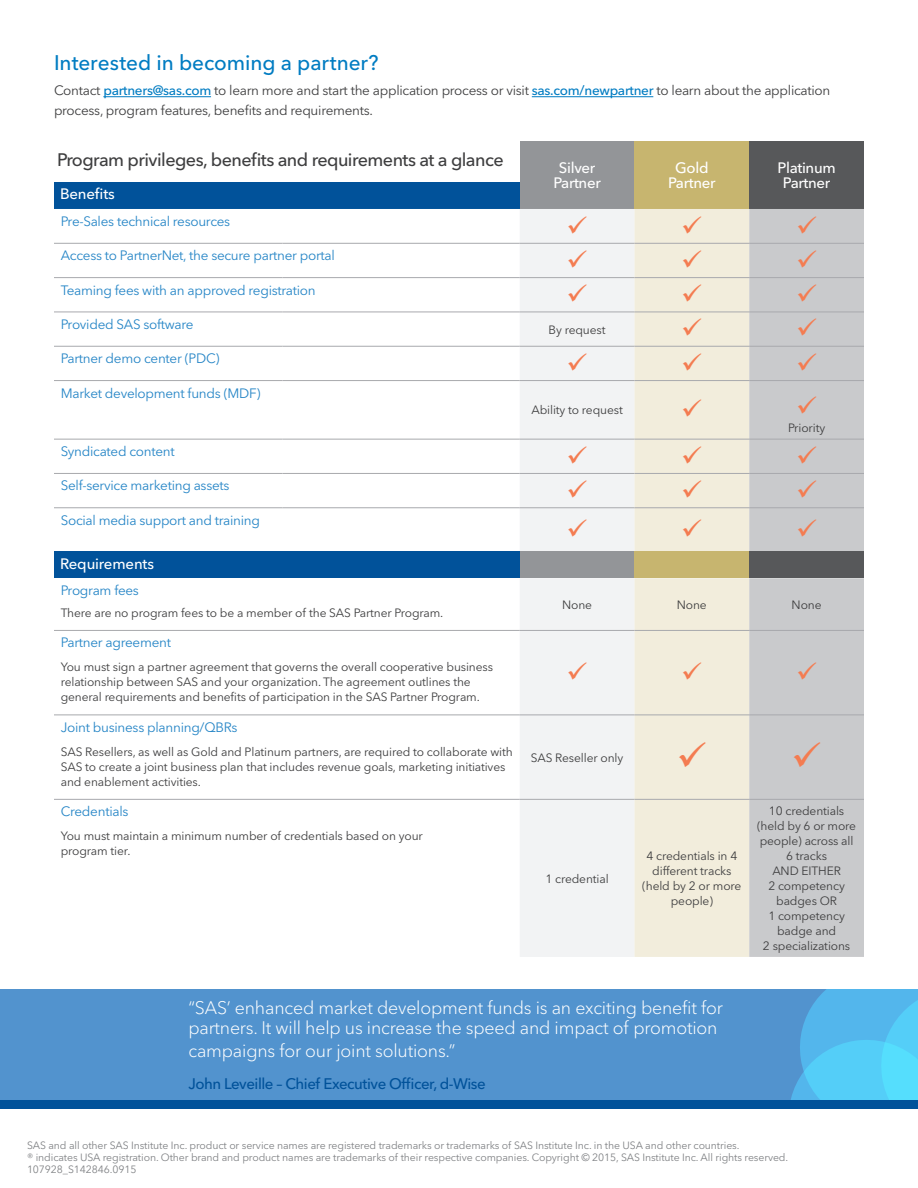
<style>
.page{position:relative;width:918px;height:1188px;background:#fff}
.page>*{position:absolute;margin:0;border:0;box-sizing:border-box;transform-origin:0 0}
.Heading_2{font:500 21px "Avenir Next W1 G";letter-spacing:-.005em;color:#007cc2}
.Callout_-_Gray_Box{font:300 18px/20.1px "Avenir Next W1 G";letter-spacing:-.01em;color:#fff}
.Table_Heading{font:500 18px "Avenir Next W1 G";letter-spacing:-.03em;color:#3e3e3f}
.Callout-Gray_Box-Aut{font:500 15.15px "Avenir Next W1 G";letter-spacing:-.03em;color:#01529a}
.Body{font:500 15px/15px "Avenir Next W1 G";letter-spacing:-.02em;color:#fff;text-align:center}
.Table_Heading-2{font:500 15px "Avenir Next W1 G";letter-spacing:-.01em;color:#fff}
.Table_Subhead{font:13.5px "Avenir Next W1 G";letter-spacing:-.02em;color:#2585c6}
.Body-2{font:13.5px/19.5px "Avenir Next W1 G";letter-spacing:-.02em;color:#3e3e3f}
.Table_Body_Copy{font:12px/15px "Avenir Next W1 G";letter-spacing:-.01em;color:#3e3e3f}
.Legal{font:10.5px/12px "Avenir Next W1 G";letter-spacing:-.01em;color:#808285}
.s1{font-weight:500;color:#007cc2}
</style>
<div class="page">
<div style="left:520px;top:141px;width:114px;height:68px;background:#939598"></div>
<div style="left:634px;top:141px;width:115px;height:68px;background:#c7b56f"></div>
<div style="left:749px;top:141px;width:115px;height:68px;background:#57585a"></div>
<div style="left:54px;top:182px;width:466px;height:27px;background:#01529a"></div>
<svg style="left:54px;top:242px;width:466px;height:266px"></svg>
<hr style="left:54px;top:243px;width:229px;height:1px;background:#a8a9ad">
<hr style="left:283px;top:243px;width:237px;height:1px;background:#a8a9ad">
<hr style="left:54px;top:277px;width:229px;height:1px;background:#a8a9ad">
<hr style="left:283px;top:277px;width:237px;height:1px;background:#a8a9ad">
<hr style="left:54px;top:312px;width:229px;height:1px;background:#a8a9ad">
<hr style="left:283px;top:312px;width:237px;height:1px;background:#a8a9ad">
<hr style="left:54px;top:346px;width:229px;height:1px;background:#a8a9ad">
<hr style="left:283px;top:346px;width:237px;height:1px;background:#a8a9ad">
<hr style="left:54px;top:380px;width:229px;height:1px;background:#a8a9ad">
<hr style="left:283px;top:380px;width:237px;height:1px;background:#a8a9ad">
<hr style="left:54px;top:439px;width:229px;height:1px;background:#a8a9ad">
<hr style="left:283px;top:439px;width:237px;height:1px;background:#a8a9ad">
<hr style="left:54px;top:473px;width:229px;height:1px;background:#a8a9ad">
<hr style="left:283px;top:473px;width:237px;height:1px;background:#a8a9ad">
<hr style="left:54px;top:508px;width:229px;height:1px;background:#a8a9ad">
<hr style="left:283px;top:508px;width:237px;height:1px;background:#a8a9ad">
<div style="left:54px;top:551px;width:466px;height:27px;background:#01529a"></div>
<div style="left:520px;top:551px;width:114px;height:27px;background:#939598"></div>
<div style="left:634px;top:551px;width:115px;height:27px;background:#c7b56f"></div>
<div style="left:749px;top:551px;width:115px;height:27px;background:#57585a"></div>
<svg style="left:54px;top:714px;width:466px;height:85px"></svg>
<hr style="left:54px;top:630px;width:466px;height:1px;background:#a8a9ad">
<hr style="left:54px;top:715px;width:466px;height:1px;background:#a8a9ad">
<hr style="left:54px;top:799px;width:466px;height:1px;background:#a8a9ad">
<hr style="left:103px;top:96px;width:108px;height:1px;background:#007cc2">
<hr style="left:532px;top:96px;width:121px;height:1px;background:#007cc2">
<div style="left:0;top:998px;width:918px;height:110px;background:#01529a"></div>
<div style="left:0;top:990px;width:918px;height:110px;background:#5293ce"></div>
<svg style="left:791px;top:990px;width:127px;height:110px;background:#53c0ef"></svg>
<svg style="left:520px;top:209px;width:344px;height:342px"></svg>
<svg style="left:520px;top:578px;width:344px;height:379px"></svg>
<p class="Heading_2" style="left:54px;top:50px;width:326px">Interested in becoming a partner?</p>
<p class="Body-2" style="left:54px;top:81px;width:778px">Contact <span class="s1">partners@sas.com</span> to learn more and start the application process or visit <span class="s1">sas.com/newpartner</span> to learn about the application process, program features, benefits and requirements.</p>
<p class="Table_Heading" style="left:57px;top:149px;width:448px">Program privileges, benefits and requirements at a glance</p>
<p class="Table_Heading-2" style="left:60px;top:185px;width:56px">Benefits</p>
<p class="Table_Subhead" style="left:61px;top:213px;width:171px">Pre-Sales technical resources</p>
<p class="Table_Subhead" style="left:61px;top:247px;width:276px">Access to PartnerNet, the secure partner portal</p>
<p class="Table_Subhead" style="left:61px;top:282px;width:256px">Teaming fees with an approved registration</p>
<p class="Table_Subhead" style="left:61px;top:316px;width:134px">Provided SAS software</p>
<p class="Table_Subhead" style="left:61px;top:350px;width:160px">Partner demo center (PDC)</p>
<p class="Table_Subhead" style="left:61px;top:385px;width:201px">Market development funds (MDF)</p>
<p class="Table_Subhead" style="left:61px;top:443px;width:116px">Syndicated content</p>
<p class="Table_Subhead" style="left:61px;top:478px;width:170px">Self-service marketing assets</p>
<p class="Table_Subhead" style="left:61px;top:512px;width:201px">Social media support and training</p>
<p class="Table_Heading-2" style="left:60px;top:554px;width:96px">Requirements</p>
<p class="Table_Subhead" style="left:61px;top:582px;width:80px">Program fees</p>
<p class="Table_Body_Copy" style="left:61px;top:605px;width:384px">There are no program fees to be a member of the SAS Partner Program.</p>
<p class="Body" style="left:553px;top:161px;width:49px">Silver<br>Partner</p>
<p class="Body" style="left:668px;top:161px;width:49px">Gold<br>Partner</p>
<p class="Body" style="left:777px;top:161px;width:60px">Platinum<br>Partner</p>
<p class="Table_Body_Copy" style="left:549px;top:322px;width:58px">By request</p>
<p class="Table_Body_Copy" style="left:531px;top:403px;width:93px">Ability to request</p>
<p class="Table_Body_Copy" style="left:788px;top:421px;width:39px">Priority</p>
<p class="Table_Body_Copy" style="left:562px;top:597px;width:31px">None</p>
<p class="Table_Body_Copy" style="left:677px;top:597px;width:31px">None</p>
<p class="Table_Body_Copy" style="left:792px;top:597px;width:31px">None</p>
<p class="Table_Subhead" style="left:61px;top:635px;width:112px">Partner agreement</p>
<p class="Table_Body_Copy" style="left:61px;top:660px;width:434px">You must sign a partner agreement that governs the overall cooperative business relationship between SAS and your organization. The agreement outlines the general requirements and benefits of participation in the SAS Partner Program.</p>
<p class="Table_Subhead" style="left:61px;top:719px;width:178px">Joint business planning/QBRs</p>
<p class="Table_Body_Copy" style="left:61px;top:744px;width:454px">SAS Resellers, as well as Gold and Platinum partners, are required to collaborate with<br>SAS to create a joint business plan that includes revenue goals, marketing initiatives and enablement activities.</p>
<p class="Table_Body_Copy" style="left:531px;top:750px;width:94px">SAS Reseller only</p>
<p class="Table_Subhead" style="left:61px;top:804px;width:69px">Credentials</p>
<p class="Table_Body_Copy" style="left:61px;top:829px;width:364px">You must maintain a minimum number of credentials based on your program tier.</p>
<p class="Table_Body_Copy" style="left:545px;top:871px;width:65px">1 credential</p>
<p class="Table_Body_Copy" style="left:642px;top:849px;width:101px;text-align:center">4 credentials in 4 different tracks (held by 2 or more people)</p>
<p class="Table_Body_Copy" style="left:757px;top:804px;width:101px;text-align:center">10 credentials (held by 6 or more people) across all<br>6 tracks<br>AND EITHER<br>2 competency badges OR<br>1 competency badge and<br>2 specializations</p>
<p class="Callout_-_Gray_Box" style="left:188px;top:997px;width:536px">“SAS’ enhanced market development funds is an exciting benefit for partners. It will help us increase the speed and impact of promotion</p>
<p class="Callout_-_Gray_Box" style="left:188px;top:1041px;width:268px">campaigns for our joint solutions.”</p>
<p class="Callout-Gray_Box-Aut" style="left:188px;top:1075px;width:299px">John Leveille – Chief Executive Officer, d-Wise</p>
<p class="Legal" style="left:27px;top:1139px;width:763px">SAS and all other SAS Institute Inc. product or service names are registered trademarks or trademarks of SAS Institute Inc. in the USA and other countries.<br>® indicates USA registration. Other brand and product names are trademarks of their respective companies. Copyright © 2015, SAS Institute Inc. All rights reserved.<br>107928_S142846.0915</p>
</div>
